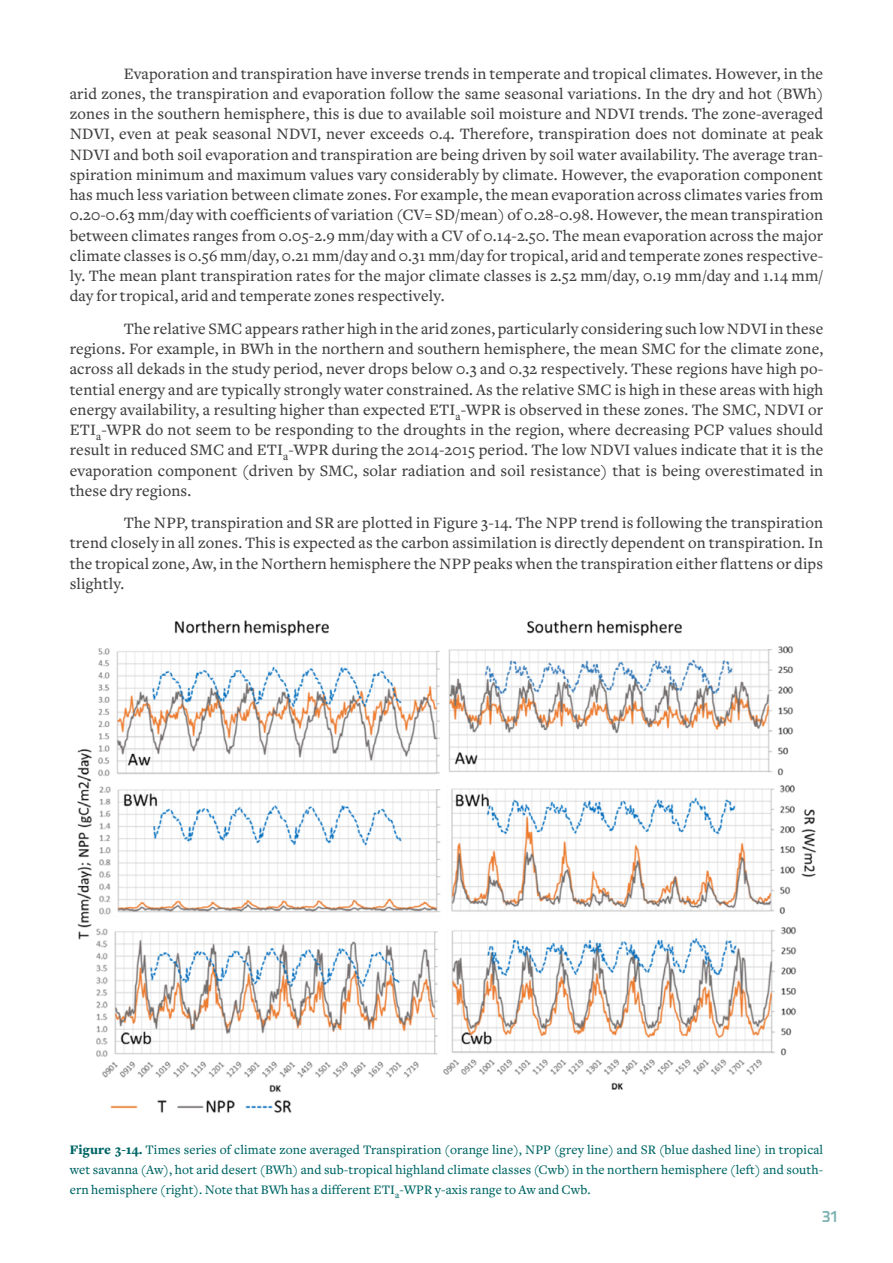
<style>
.page{position:relative;width:893px;height:1263px;background:#fff}
.page>*{position:absolute;margin:0;border:0;box-sizing:border-box;transform-origin:0 0}
.t1{font:500 16.5px/20.2px "Freight Text";letter-spacing:.01em;color:#414042;text-align:justify}
.t2{font:700 16.5px "Titillium Text 22 L";color:#066}
.Figure_title{font:500 13.5px/20.2px "Freight Text";letter-spacing:.01em;color:#066;text-align:justify}
.s1{font-family:"Freight Text Pro";font-weight:900}
</style>
<div class="page">
<img style="left:77px;top:620px;width:739px;height:493px">
<p class="t1" style="left:70px;top:64px;width:755px;text-indent:54px">Evaporation and transpiration have inverse trends in temperate and tropical climates. However, in the arid zones, the transpiration and evaporation follow the same seasonal variations. In the dry and hot (BWh) zones in the southern hemisphere, this is due to available soil moisture and NDVI trends. The zone-averaged NDVI, even at peak seasonal NDVI, never exceeds 0.4. Therefore, transpiration does not dominate at peak NDVI and both soil evaporation and transpiration are being driven by soil water availability. The average tran&shy;spiration minimum and maximum values vary considerably by climate. However, the evaporation component has much less variation between climate zones. For example, the mean evaporation across climates varies from 0.20-0.63 mm/day with coefficients of variation (CV= SD/mean) of 0.28-0.98. However, the mean transpiration between climates ranges from 0.05-2.9 mm/day with a CV of 0.14-2.50. The mean evaporation across the major climate classes is 0.56 mm/day, 0.21 mm/day and 0.31 mm/day for tropical, arid and temperate zones respective&shy;ly. The mean plant transpiration rates for the major climate classes is 2.52 mm/day, 0.19 mm/day and 1.14 mm/ day for tropical, arid and temperate zones respectively.</p>
<p class="t1" style="left:70px;top:319px;width:755px;text-indent:54px">The relative SMC appears rather high in the arid zones, particularly considering such low NDVI in these regions. For example, in BWh in the northern and southern hemisphere, the mean SMC for the climate zone, across all dekads in the study period, never drops below 0.3 and 0.32 respectively. These regions have high po&shy;tential energy and are typically strongly water constrained. As the relative SMC is high in these areas with high energy availability, a resulting higher than expected ETI<sub>a</sub>-WPR is observed in these zones. The SMC, NDVI or ETI<sub>a</sub>-WPR do not seem to be responding to the droughts in the region, where decreasing PCP values should result in reduced SMC and ETI<sub>a</sub>-WPR during the 2014-2015 period. The low NDVI values indicate that it is the evaporation component (driven by SMC, solar radiation and soil resistance) that is being overestimated in these dry regions.</p>
<p class="t1" style="left:70px;top:513px;width:755px;text-indent:54px">The NPP, transpiration and SR are plotted in Figure 3-14. The NPP trend is following the transpiration trend closely in all zones. This is expected as the carbon assimilation is directly dependent on transpiration. In the tropical zone, Aw, in the Northern hemisphere the NPP peaks when the transpiration either flattens or dips slightly.</p>
<p class="Figure_title" style="left:70px;top:1139px;width:755px"><span class="s1">Figure 3-14.</span> Times series of climate zone averaged Transpiration (orange line), NPP (grey line) and SR (blue dashed line) in tropical wet savanna (Aw), hot arid desert (BWh) and sub-tropical highland climate classes (Cwb) in the northern hemisphere (left) and south&shy;ern hemisphere (right). Note that BWh has a different ETI<sub>a</sub>-WPR y-axis range to Aw and Cwb.</p>
<p class="t2" style="left:821px;top:1203px;width:19px">31</p>
</div>
